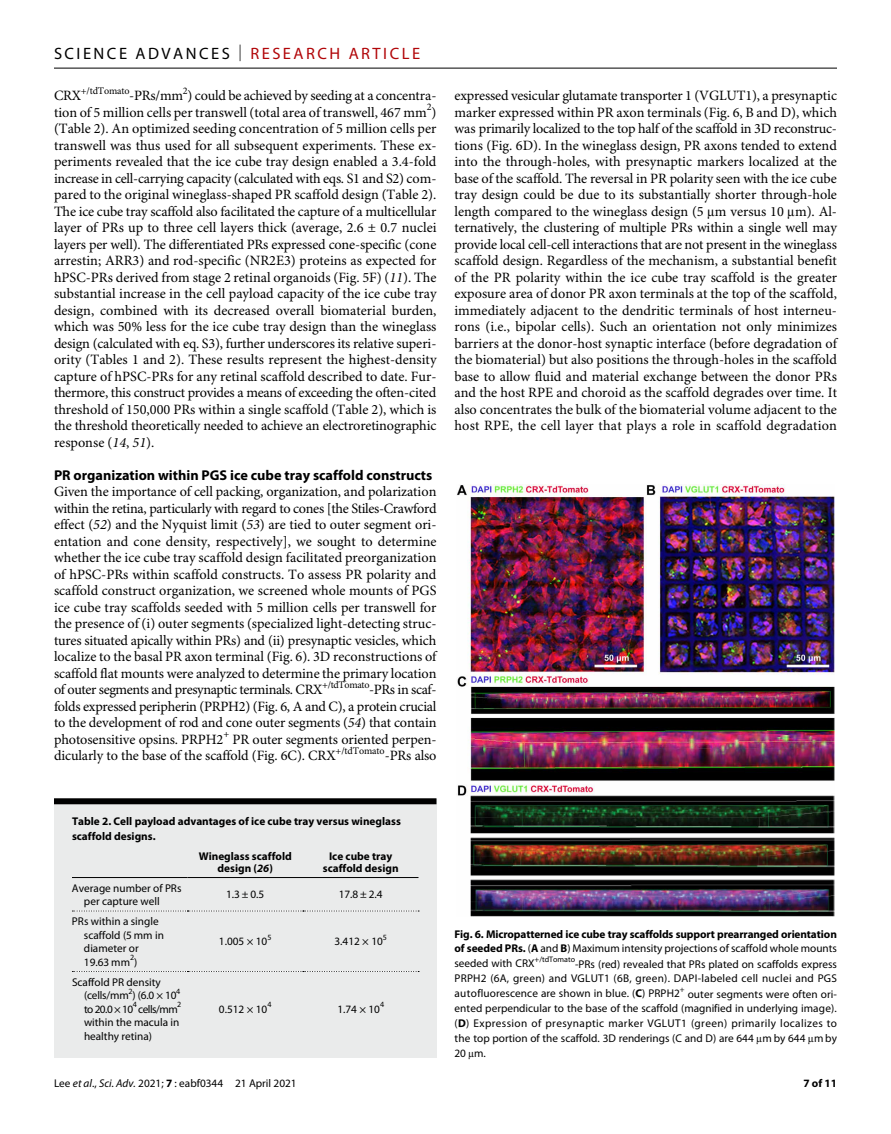
<style>
.page{position:relative;width:891px;height:1134px;background:#fff}
.page>*{position:absolute;margin:0;border:0;box-sizing:border-box;transform-origin:0 0}
.t1{font:16.5px "Myriad Pro";letter-spacing:.15em;color:#000}
.t2{font:14.25px/16.5px "Minion Pro";letter-spacing:-.01em;color:#000;text-align:justify}
.t3{font:700 14.25px "Myriad Pro";color:#000}
.t4{font:11.25px/13.5px "Myriad Pro";color:#000}
.t5{font:700 11.25px/12px "Myriad Pro";color:#000;text-align:center}
.s1{font-weight:300}
.s2{color:#b10508}
.s3{font-style:italic}
.s4{font-weight:700}
</style>
<div class="page">
<hr style="left:54px;top:68px;width:783px;height:1px;background:#000">
<div style="left:54px;top:799px;width:382px;height:259px;background:#eaebeb"></div>
<div style="left:54px;top:798px;width:382px;height:6px;background:#000"></div>
<hr style="left:72px;top:877px;width:116px;height:1px;background:#000">
<hr style="left:188px;top:877px;width:115px;height:1px;background:#000">
<hr style="left:303px;top:877px;width:115px;height:1px;background:#000">
<svg style="left:72px;top:911px;width:347px;height:1px"></svg>
<svg style="left:72px;top:971px;width:347px;height:1px"></svg>
<img style="left:457px;top:485px;width:378px;height:431px">
<p class="t1" style="left:54px;top:40px;width:368px">SCIENCE ADVANCES <span class="s1">|</span> <span class="s2">RESEARCH ARTICLE</span></p>
<p class="t2" style="left:54px;top:89px;width:384px">CRX<sup>+/tdTomato</sup>-PRs/mm<sup>2</sup>) could be achieved by seeding at a concentra&shy;tion of 5 million cells per transwell (total area of transwell, 467 mm<sup>2</sup>) (Table 2). An optimized seeding concentration of 5 million cells per transwell was thus used for all subsequent experiments. These ex&shy;periments revealed that the ice cube tray design enabled a 3.4-fold increase in cell-carrying capacity (calculated with eqs. S1 and S2) com&shy;pared to the original wineglass-shaped PR scaffold design (Table 2).<br>The ice cube tray scaffold also facilitated the capture of a multicellular layer of PRs up to three cell layers thick (average, 2.6 ± 0.7 nuclei layers per well). The differentiated PRs expressed cone-specific (cone arrestin; ARR3) and rod-specific (NR2E3) proteins as expected for hPSC-PRs derived from stage 2 retinal organoids (Fig. 5F) (<span class="s3">11</span>). The substantial increase in the cell payload capacity of the ice cube tray design, combined with its decreased overall biomaterial burden, which was 50% less for the ice cube tray design than the wineglass design (calculated with eq. S3), further underscores its relative superi&shy;ority (Tables 1 and 2). These results represent the highest-density capture of hPSC-PRs for any retinal scaffold described to date. Fur&shy;thermore, this construct provides a means of exceeding the often-cited threshold of 150,000 PRs within a single scaffold (Table 2), which is the threshold theoretically needed to achieve an electroretinographic response (<span class="s3">14</span>, <span class="s3">51</span>).</p>
<p class="t3" style="left:54px;top:463px;width:380px">PR organization within PGS ice cube tray scaffold constructs</p>
<p class="t2" style="left:54px;top:485px;width:384px">Given the importance of cell packing, organization, and polarization within the retina, particularly with regard to cones [the Stiles-Crawford effect (<span class="s3">52</span>) and the Nyquist limit (<span class="s3">53</span>) are tied to outer segment ori&shy;entation and cone density, respectively], we sought to determine whether the ice cube tray scaffold design facilitated preorganization of hPSC-PRs within scaffold constructs. To assess PR polarity and scaffold construct organization, we screened whole mounts of PGS ice cube tray scaffolds seeded with 5 million cells per transwell for the presence of (i) outer segments (specialized light-detecting struc&shy;tures situated apically within PRs) and (ii) presynaptic vesicles, which localize to the basal PR axon terminal (Fig. 6). 3D reconstructions of scaffold flat mounts were analyzed to determine the primary location of outer segments and presynaptic terminals. CRX<sup>+/tdTomato</sup>-PRs in scaf&shy;folds expressed peripherin (PRPH2) (Fig. 6, A and C), a protein crucial to the development of rod and cone outer segments (<span class="s3">54</span>) that contain photosensitive opsins. PRPH2<sup>+</sup> PR outer segments oriented perpen&shy;dicularly to the base of the scaffold (Fig. 6C). CRX<sup>+/tdTomato</sup>-PRs also</p>
<p class="t2" style="left:454px;top:89px;width:384px">expressed vesicular glutamate transporter 1 (VGLUT1), a presynaptic marker expressed within PR axon terminals (Fig. 6, B and D), which was primarily localized to the top half of the scaffold in 3D reconstruc&shy;tions (Fig. 6D). In the wineglass design, PR axons tended to extend into the through-holes, with presynaptic markers localized at the base of the scaffold. The reversal in PR polarity seen with the ice cube tray design could be due to its substantially shorter through-hole length compared to the wineglass design (5 m versus 10 m). Al&shy;ternatively, the clustering of multiple PRs within a single well may provide local cell-cell interactions that are not present in the wineglass scaffold design. Regardless of the mechanism, a substantial benefit of the PR polarity within the ice cube tray scaffold is the greater exposure area of donor PR axon terminals at the top of the scaffold, immediately adjacent to the dendritic terminals of host interneu&shy;rons (i.e., bipolar cells). Such an orientation not only minimizes barriers at the donor-host synaptic interface (before degradation of the biomaterial) but also positions the through-holes in the scaffold base to allow fluid and material exchange between the donor PRs and the host RPE and choroid as the scaffold degrades over time. It also concentrates the bulk of the biomaterial volume adjacent to the host RPE, the cell layer that plays a role in scaffold degradation</p>
<p class="t5" style="left:72px;top:813px;width:330px;line-height:14.2px;text-align:left">Table 2. Cell payload advantages of ice cube tray versus wineglass scaffold designs.</p>
<p class="t5" style="left:199px;top:849px;width:95px">Wineglass scaffold design (<span class="s3">26</span>)</p>
<p class="t5" style="left:323px;top:849px;width:77px">Ice cube tray scaffold design</p>
<p class="t4" style="left:84px;top:881px;width:99px;text-indent:-12px">Average number of PRs per capture well</p>
<p class="t4" style="left:226px;top:888px;width:40px">1.3 ± 0.5</p>
<p class="t4" style="left:339px;top:888px;width:45px">17.8 ± 2.4</p>
<p class="t4" style="left:84px;top:915px;width:81px;text-indent:-12px">PRs within a single scaffold (5 mm in diameter or<br>19.63 mm<sup>2</sup>)</p>
<p class="t4" style="left:219px;top:935px;width:54px">1.005 × 10<sup>5</sup></p>
<p class="t4" style="left:334px;top:935px;width:54px">3.412 × 10<sup>5</sup></p>
<p class="t4" style="left:84px;top:975px;width:99px;text-indent:-12px">Scaffold PR density (cells/mm<sup>2</sup>) (6.0 × 10<sup>4 </sup>to 20.0 × 10<sup>4</sup> cells/mm<sup>2 </sup>within the macula in healthy retina)</p>
<p class="t4" style="left:219px;top:1002px;width:54px">0.512 × 10<sup>4</sup></p>
<p class="t4" style="left:337px;top:1002px;width:48px">1.74 × 10<sup>4</sup></p>
<p class="t4" style="left:54px;top:1077px;width:244px">Lee <span class="s3">et al</span>., <span class="s3">Sci. Adv.</span> 2021; <span class="s4">7</span> : eabf0344 21 April 2021</p>
<p class="t4" style="left:454px;top:926px;width:384px;line-height:15px;text-align:justify"><span class="s4">Fig. 6. Micropatterned ice cube tray scaffolds support prearranged orientation of seeded PRs.</span> (<span class="s4">A</span> and <span class="s4">B</span>) Maximum intensity projections of scaffold whole mounts seeded with CRX<sup>+/tdTomato</sup>-PRs (red) revealed that PRs plated on scaffolds express PRPH2 (6A, green) and VGLUT1 (6B, green). DAPI-labeled cell nuclei and PGS autofluorescence are shown in blue. (<span class="s4">C</span>) PRPH2<sup>+</sup> outer segments were often ori&shy;ented perpendicular to the base of the scaffold (magnified in underlying image). (<span class="s4">D</span>) Expression of presynaptic marker VGLUT1 (green) primarily localizes to the top portion of the scaffold. 3D renderings (C and D) are 644 m by 644 m by 20 m.</p>
<p class="t5" style="left:803px;top:1076px;width:35px">7 of 11</p>
</div>
